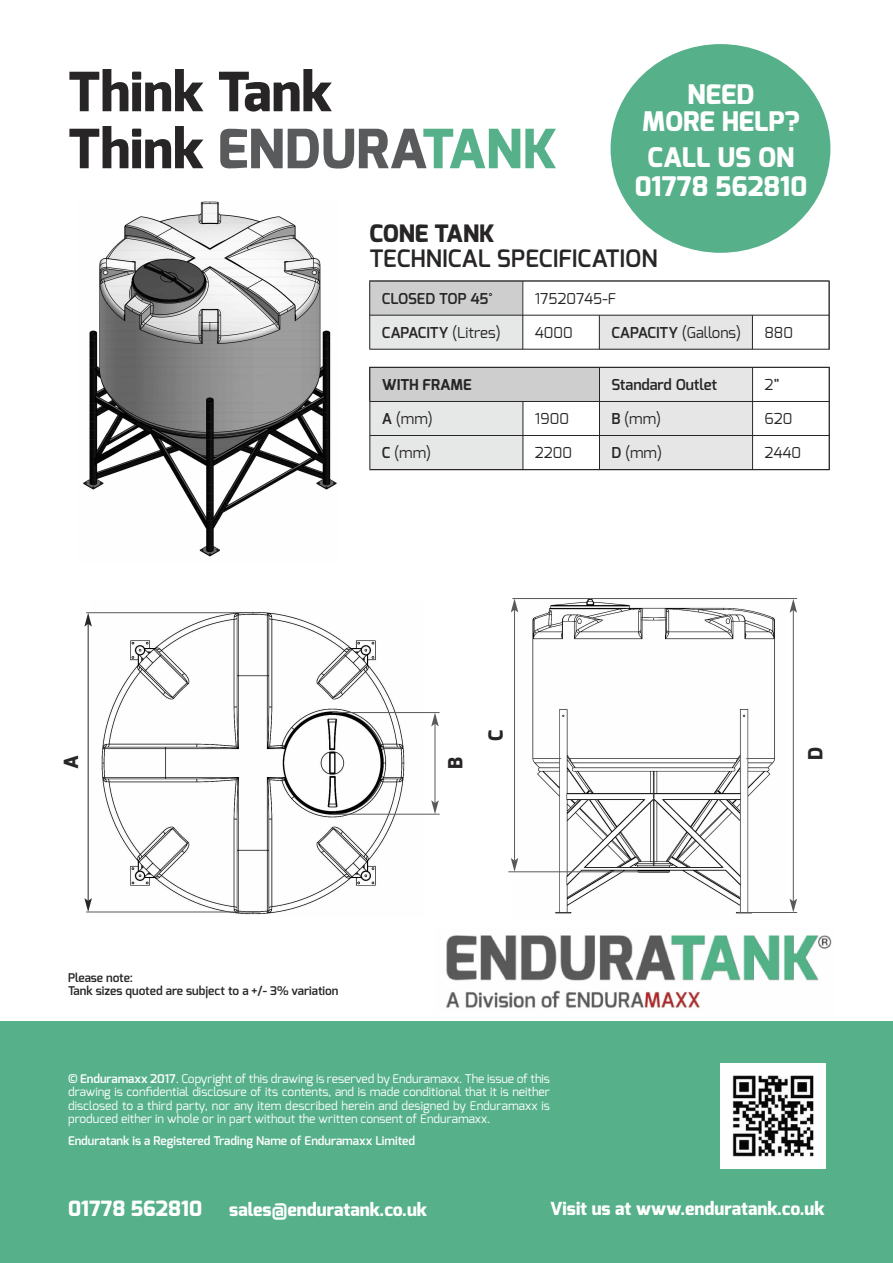
<style>
.page{position:relative;width:893px;height:1263px;background:#fff}
.page>*{position:absolute;margin:0;border:0;box-sizing:border-box;transform-origin:0 0}
.t1{font:800 54px/57px "Exo";color:#272526}
.t2{font:800 27px/27px "Exo";color:#fff;text-align:center}
.t3{font:600 24px "Exo";color:#272526}
.t4{font:800 24px "Exo";color:#272526}
.t5{font:800 21px "Exo";color:#fff}
.t6{font:800 19.5px "Exo";color:#272526}
.t7{font:800 18px "Exo";color:#fff}
.t8{font:15px "Exo";color:#272526}
.t9{font:600 15px "Exo";color:#272526}
.t10{font:700 15px "Exo";color:#272526}
.t11{font:12px/13.5px "Exo";color:#fff;text-align:justify}
.t12{font:600 12px "Exo";color:#fff}
.t13{font:600 12px/13.5px "Exo";color:#272526}
.s1{color:#585a5c}
.s2{color:#56b18b}
.s3{font-weight:400}
.s4{font-weight:600}
</style>
<div class="page">
<img style="left:511px;top:599px;width:264px;height:315px">
<div style="left:0;top:1021px;width:893px;height:242px;background:#56b18b"></div>
<img style="left:721px;top:1064px;width:104px;height:104px">
<img style="left:91px;top:611px;width:332px;height:304px">
<img style="left:83px;top:201px;width:254px;height:356px">
<div style="left:611px;top:44px;width:219px;height:209px;background:#56b18b;border-radius:50%"></div>
<div style="left:370px;top:281px;width:153px;height:34px;background:#cececf"></div>
<div style="left:370px;top:315px;width:153px;height:34px;background:#e6e7e7"></div>
<div style="left:599px;top:315px;width:153px;height:34px;background:#e6e6e7"></div>
<hr style="left:369px;top:281px;width:1px;height:68px;background:#272526">
<hr style="left:523px;top:281px;width:1px;height:68px;background:#272526">
<hr style="left:599px;top:315px;width:1px;height:34px;background:#272526">
<hr style="left:752px;top:315px;width:1px;height:34px;background:#272526">
<hr style="left:829px;top:281px;width:1px;height:68px;background:#272526">
<hr style="left:370px;top:281px;width:459px;height:1px;background:#272526">
<hr style="left:370px;top:315px;width:459px;height:1px;background:#272526">
<hr style="left:370px;top:349px;width:459px;height:1px;background:#272526">
<hr style="left:88px;top:624px;width:1px;height:277px;background:#272526">
<svg style="left:84px;top:613px;width:8px;height:14px"></svg>
<svg style="left:84px;top:898px;width:8px;height:13px"></svg>
<hr style="left:86px;top:911px;width:175px;height:1px;background:#585a5c">
<hr style="left:86px;top:612px;width:175px;height:1px;background:#585a5c">
<hr style="left:514px;top:610px;width:1px;height:250px;background:#585a5c">
<svg style="left:511px;top:599px;width:7px;height:13px"></svg>
<svg style="left:511px;top:858px;width:7px;height:13px"></svg>
<hr style="left:508px;top:871px;width:161px;height:1px;background:#585a5c">
<hr style="left:512px;top:598px;width:285px;height:1px;background:#585a5c">
<hr style="left:793px;top:610px;width:1px;height:291px;background:#585a5c">
<svg style="left:790px;top:599px;width:7px;height:14px"></svg>
<svg style="left:790px;top:899px;width:7px;height:13px"></svg>
<hr style="left:738px;top:912px;width:59px;height:1px;background:#585a5c">
<div style="left:370px;top:367px;width:229px;height:34px;background:#cececf"></div>
<div style="left:599px;top:367px;width:154px;height:34px;background:#e6e6e7"></div>
<div style="left:370px;top:401px;width:153px;height:34px;background:#e6e7e7"></div>
<div style="left:599px;top:401px;width:154px;height:34px;background:#e6e6e7"></div>
<div style="left:370px;top:435px;width:153px;height:34px;background:#e6e7e7"></div>
<div style="left:599px;top:435px;width:154px;height:34px;background:#e6e6e7"></div>
<hr style="left:370px;top:367px;width:1px;height:102px;background:#272526">
<hr style="left:523px;top:401px;width:1px;height:68px;background:#272526">
<hr style="left:599px;top:367px;width:1px;height:102px;background:#272526">
<hr style="left:752px;top:367px;width:1px;height:102px;background:#272526">
<hr style="left:829px;top:367px;width:1px;height:102px;background:#272526">
<hr style="left:370px;top:367px;width:459px;height:1px;background:#272526">
<hr style="left:370px;top:401px;width:459px;height:1px;background:#272526">
<hr style="left:370px;top:435px;width:459px;height:1px;background:#272526">
<hr style="left:370px;top:469px;width:459px;height:1px;background:#272526">
<hr style="left:435px;top:724px;width:1px;height:79px;background:#585a5c">
<svg style="left:431px;top:713px;width:8px;height:13px"></svg>
<svg style="left:431px;top:800px;width:8px;height:14px"></svg>
<hr style="left:332px;top:814px;width:108px;height:1px;background:#585a5c">
<hr style="left:332px;top:712px;width:108px;height:1px;background:#585a5c">
<img style="left:446px;top:935px;width:386px;height:73px">
<h1 class="t1" style="left:68px;top:69px;width:491px">Think Tank<br>Think <span class="s1">ENDURA</span><span class="s2">TANK</span></h1>
<h2 class="t2" style="left:642px;top:83px;width:159px">NEED<br>MORE HELP?</h2>
<h2 class="t2" style="left:635px;top:146px;width:174px;line-height:28.2px">CALL US ON<br>01778 562810</h2>
<h3 class="t4" style="left:369px;top:223px;width:127px">CONE TANK</h3>
<h3 class="t3" style="left:369px;top:248px;width:290px">TECHNICAL SPECIFICATION</h3>
<p class="t9" style="left:382px;top:292px;width:113px">CLOSED TOP 45°</p>
<p class="t8" style="left:535px;top:290px;width:83px">17520745-F</p>
<p class="t9" style="left:382px;top:326px;width:121px">CAPACITY <span class="s3">(Litres)</span></p>
<p class="t8" style="left:535px;top:324px;width:39px">4000</p>
<p class="t8" style="left:611px;top:324px;width:131px"><span class="s4">CAPACITY</span> (Gallons)</p>
<p class="t8" style="left:764px;top:324px;width:30px">880</p>
<p class="t10" style="left:382px;top:378px;width:91px">WITH FRAME</p>
<p class="t9" style="left:611px;top:378px;width:107px">Standard Outlet</p>
<p class="t8" style="left:765px;top:376px;width:17px">2”</p>
<p class="t8" style="left:382px;top:410px;width:52px"><span class="s4">A</span> (mm)</p>
<p class="t8" style="left:535px;top:410px;width:36px">1900</p>
<p class="t8" style="left:611px;top:410px;width:51px"><span class="s4">B</span> (mm)</p>
<p class="t8" style="left:765px;top:410px;width:29px">620</p>
<p class="t8" style="left:382px;top:444px;width:51px"><span class="s4">C</span> (mm)</p>
<p class="t8" style="left:535px;top:444px;width:39px">2200</p>
<p class="t8" style="left:611px;top:444px;width:52px"><span class="s4">D</span> (mm)</p>
<p class="t8" style="left:765px;top:444px;width:38px">2440</p>
<h3 class="t6" style="left:63px;top:769px;width:15px;rotate:-90deg">A</h3>
<p class="t13" style="left:68px;top:972px;width:272px">Please note:<br>Tank sizes quoted are subject to a +/- 3% variation</p>
<h3 class="t6" style="left:447px;top:769px;width:13px;rotate:-90deg">B</h3>
<h3 class="t6" style="left:487px;top:741px;width:13px;rotate:-90deg">C</h3>
<p class="t11" style="left:68px;top:1072px;width:483px"><span class="s4">© Enduramaxx 2017</span>. Copyright of this drawing is reserved by Enduramaxx. The issue of this drawing is confidential disclosure of its contents, and is made conditional that it is neither disclosed to a third party, nor any item described herein and designed by Enduramaxx is produced either in whole or in part without the written consent of Enduramaxx.</p>
<p class="t12" style="left:68px;top:1136px;width:349px">Enduratank is a Registered Trading Name of Enduramaxx Limited</p>
<h3 class="t6" style="left:807px;top:760px;width:14px;rotate:-90deg">D</h3>
<h3 class="t5" style="left:68px;top:1200px;width:136px">01778 562810</h3>
<h3 class="t7" style="left:229px;top:1202px;width:200px">sales@enduratank.co.uk</h3>
<h3 class="t7" style="left:550px;top:1201px;width:276px">Visit us at www.enduratank.co.uk</h3>
</div>
